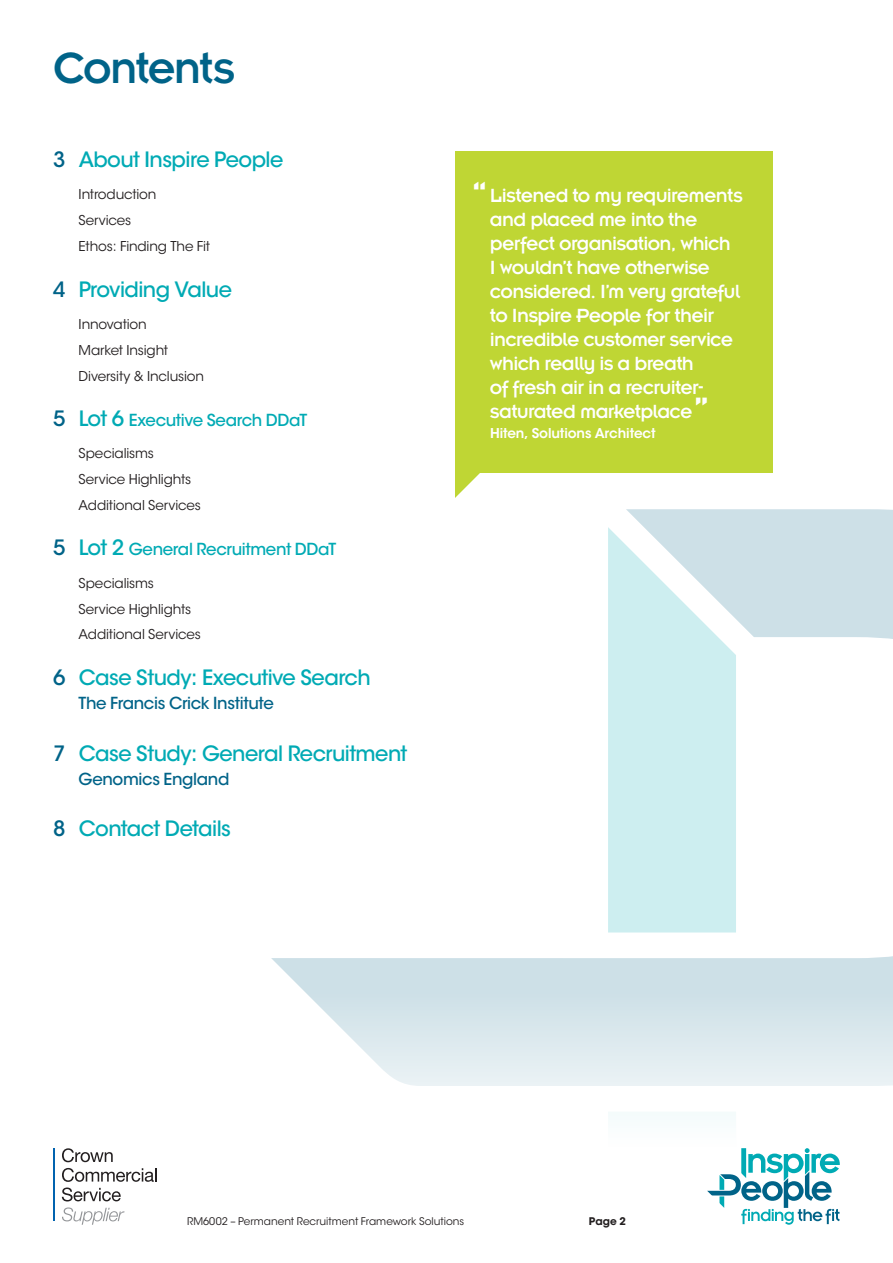
<style>
.page{position:relative;width:893px;height:1263px;background:#fff}
.page>*{position:absolute;margin:0;border:0;box-sizing:border-box;transform-origin:0 0}
.t1{font:48px "Insignia";letter-spacing:-.04em;color:#006388}
.t2{font:21px/24px "Insignia";letter-spacing:-.035em;color:#fff}
.t3{font:21px "ITC Avant Garde MM 445 750";letter-spacing:-.025em;color:#00aab4}
.t4{font:16.5px "ITC Avant Garde MM 445 750";letter-spacing:-.02em;color:#00aab4}
.t5{font:16.5px "ITC Avant Garde MM 445 750";letter-spacing:-.02em;color:#006388}
.t6{font:13.5px/26px "ITC Avant Garde MM 300 750";letter-spacing:-.01em;color:#231f20}
.t7{font:13.5px "ITC Avant Garde MM 575 750";letter-spacing:-.005em;color:#fff}
.t8{font:10.5px "ITC Avant Garde MM 300 750";color:#231f20}
.t9{font:10.5px "ITC Avant Garde MM 665 750";color:#231f20}
.s1{color:#006388}
.s2{font-size:21px;color:#006388}
.s3{font-size:21px}
.s4{font-size:42px}
</style>
<div class="page">
<svg style="left:271px;top:509px;width:622px;height:481px"></svg>
<svg style="left:54px;top:990px;width:839px;height:231px"></svg>
<div style="left:455px;top:151px;width:318px;height:321px;background:#bfd634"></div>
<svg style="left:455px;top:472px;width:25px;height:26px"></svg>
<svg style="left:62px;top:1148px;width:51px;height:14px"></svg>
<svg style="left:62px;top:1168px;width:95px;height:33px"></svg>
<hr style="left:53px;top:1148px;width:1px;height:73px;background:#0163af">
<svg style="left:62px;top:1207px;width:63px;height:18px"></svg>
<svg style="left:608px;top:1111px;width:232px;height:114px"></svg>
<h1 class="t1" style="left:53px;top:44px;width:183px">Contents</h1>
<p class="t3" style="left:53px;top:147px;width:232px"><span class="s1">3</span> About Inspire People</p>
<p class="t6" style="left:79px;top:182px;width:133px">Introduction<br>Services<br>Ethos: Finding The Fit</p>
<p class="t3" style="left:53px;top:277px;width:180px"><span class="s1">4</span> Providing Value</p>
<p class="t6" style="left:79px;top:311px;width:127px">Innovation<br>Market Insight<br>Diversity &amp; Inclusion</p>
<p class="t4" style="left:53px;top:410px;width:256px"><span class="s2">5</span> <span class="s3">Lot 6</span> Executive Search DDaT</p>
<p class="t6" style="left:79px;top:441px;width:124px">Specialisms<br>Service Highlights<br>Additional Services</p>
<p class="t4" style="left:53px;top:540px;width:285px"><span class="s2">5</span> <span class="s3">Lot 2</span> General Recruitment DDaT</p>
<p class="t6" style="left:79px;top:570px;width:124px">Specialisms<br>Service Highlights<br>Additional Services</p>
<p class="t3" style="left:53px;top:665px;width:319px"><span class="s1">6</span> Case Study: Executive Search</p>
<p class="t5" style="left:79px;top:693px;width:197px">The Francis Crick Institute</p>
<p class="t3" style="left:53px;top:741px;width:356px"><span class="s1">7</span> Case Study: General Recruitment</p>
<p class="t5" style="left:79px;top:769px;width:152px">Genomics England</p>
<p class="t3" style="left:53px;top:817px;width:179px"><span class="s1">8</span> Contact Details</p>
<p class="t2" style="left:490px;top:183px;width:254px;text-indent:-18px"><span class="s4">“</span> Listened to my requirements and placed me into the perfect organisation, which<br>I wouldn’t have otherwise considered. I’m very grateful to Inspire People for their incredible customer service which really is a breath<br>of fresh air in a recruiter&shy;saturated marketplace<span class="s4">”</span></p>
<p class="t7" style="left:490px;top:426px;width:167px">Hiten, Solutions Architect</p>
<p class="t8" style="left:187px;top:1215px;width:279px">RM6002 – Permanent Recruitment Framework Solutions</p>
<p class="t9" style="left:589px;top:1215px;width:39px">Page 2</p>
</div>
